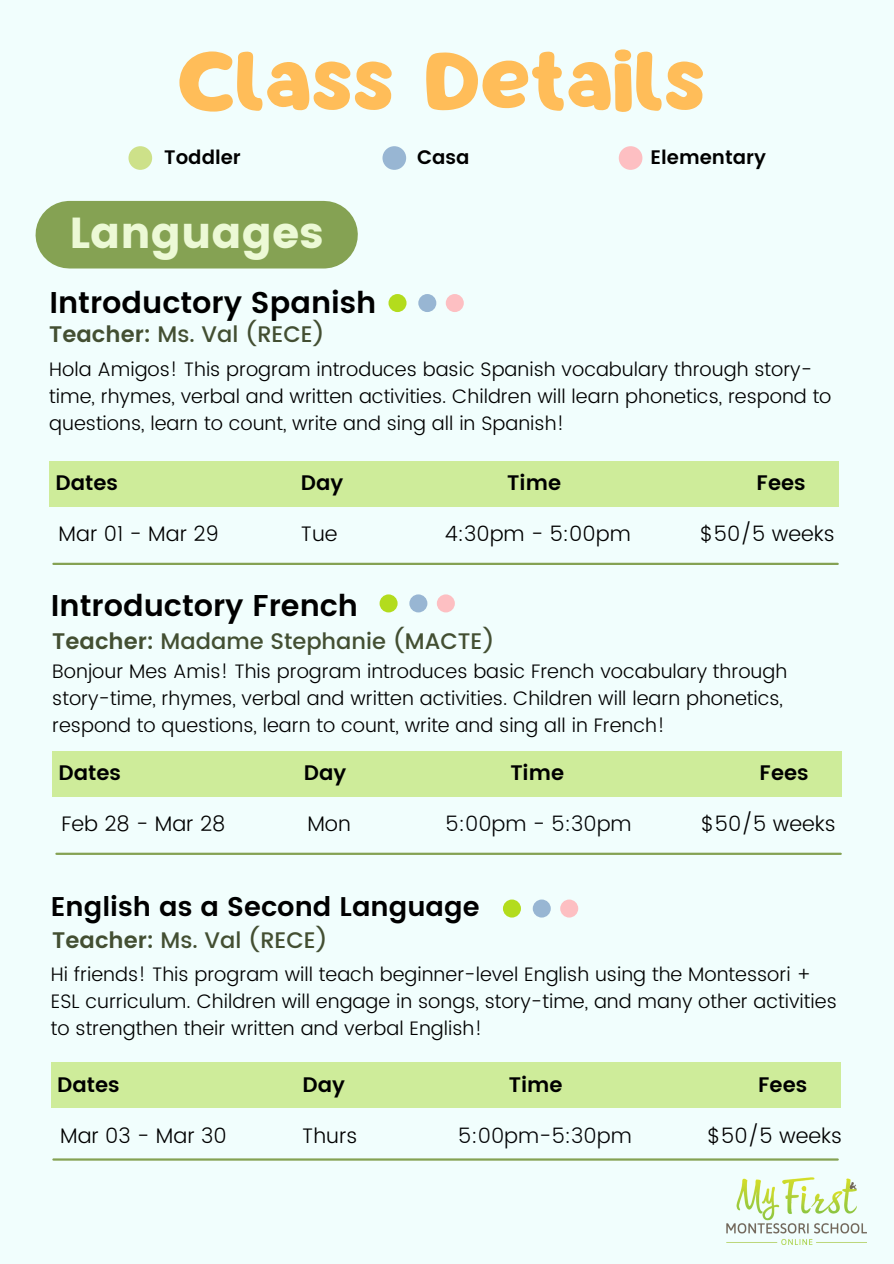
<style>
.page{position:relative;width:894px;height:1264px;background:#fff}
.page>*{position:absolute;margin:0;border:0;box-sizing:border-box;transform-origin:0 0}
.t1{font:75px "Mango";color:#ffbd59}
.t2{font:43.35px "Poppins";color:#ecf9d5}
.t3{font:600 30px "Poppins";color:#000}
.t4{font:600 27px "Poppins";color:#000}
.t5{font:500 22.5px "Poppins";color:#434f32}
.t6{font:300 21px "Poppins";color:#000}
.t7{font:600 21px "Poppins";color:#000}
.t8{font:300 21px "Poppins";color:#040507}
.t9{font:300 19.5px/27px "Poppins";color:#000}
.t10{font:600 19.5px "Poppins";color:#000}
.s1{font-weight:600}
</style>
<div class="page">
<div style="left:0;top:0;width:893px;height:1263px;background:#f1fefd"></div>
<div style="left:69px;top:201px;width:255px;height:67px;background:#85a253"></div>
<div style="left:49px;top:461px;width:789px;height:45px;background:#ceec9a"></div>
<div style="left:128px;top:146px;width:24px;height:24px;background:#cde189;border-radius:50%"></div>
<div style="left:382px;top:146px;width:24px;height:24px;background:#98b6d3;border-radius:50%"></div>
<div style="left:618px;top:146px;width:24px;height:24px;background:#fdbfc2;border-radius:50%"></div>
<div style="left:445px;top:294px;width:18px;height:18px;background:#fdbfc2;border-radius:50%"></div>
<div style="left:418px;top:294px;width:18px;height:18px;background:#98b6d3;border-radius:50%"></div>
<div style="left:388px;top:294px;width:18px;height:18px;background:#b3dc1d;border-radius:50%"></div>
<hr style="left:53px;top:562px;width:784px;height:3px;background:#85a253">
<div style="left:52px;top:751px;width:789px;height:45px;background:#ceec9a"></div>
<hr style="left:56px;top:852px;width:784px;height:3px;background:#85a253">
<div style="left:436px;top:594px;width:18px;height:18px;background:#fdbfc2;border-radius:50%"></div>
<div style="left:409px;top:594px;width:18px;height:18px;background:#98b6d3;border-radius:50%"></div>
<div style="left:379px;top:594px;width:18px;height:18px;background:#b3dc1d;border-radius:50%"></div>
<div style="left:560px;top:899px;width:18px;height:18px;background:#fdbfc2;border-radius:50%"></div>
<div style="left:532px;top:899px;width:18px;height:18px;background:#98b6d3;border-radius:50%"></div>
<div style="left:503px;top:899px;width:18px;height:18px;background:#b3dc1d;border-radius:50%"></div>
<div style="left:51px;top:1062px;width:789px;height:45px;background:#ceec9a"></div>
<hr style="left:53px;top:1158px;width:784px;height:2px;background:#85a253">
<img style="left:726px;top:1177px;width:139px;height:67px">
<p class="t1" style="left:177px;top:48px;width:529px">Class Details</p>
<p class="t10" style="left:164px;top:146px;width:78px">Toddler</p>
<p class="t10" style="left:417px;top:146px;width:54px">Casa</p>
<p class="t10" style="left:650px;top:146px;width:117px">Elementary</p>
<p class="t2" style="left:70px;top:207px;width:255px">Languages</p>
<p class="t3" style="left:49px;top:285px;width:328px">Introductory Spanish</p>
<p class="t5" style="left:49px;top:321px;width:277px"><span class="s1">Teacher:</span> Ms. Val (RECE)</p>
<p class="t9" style="left:49px;top:355px;width:783px">Hola Amigos! This program introduces basic Spanish vocabulary through story&shy;time, rhymes, verbal and written activities. Children will learn phonetics, respond to questions, learn to count, write and sing all in Spanish!</p>
<p class="t7" style="left:56px;top:470px;width:64px">Dates</p>
<p class="t7" style="left:301px;top:470px;width:44px">Day</p>
<p class="t7" style="left:507px;top:470px;width:55px">Time</p>
<p class="t7" style="left:756px;top:470px;width:51px">Fees</p>
<p class="t6" style="left:59px;top:522px;width:162px">Mar 01 - Mar 29</p>
<p class="t6" style="left:301px;top:522px;width:38px">Tue</p>
<p class="t6" style="left:444px;top:522px;width:187px">4:30pm - 5:00pm</p>
<p class="t6" style="left:700px;top:522px;width:136px">$50/5 weeks</p>
<p class="t3" style="left:51px;top:588px;width:309px">Introductory French</p>
<p class="t5" style="left:52px;top:628px;width:443px"><span class="s1">Teacher:</span> Madame Stephanie (MACTE)</p>
<p class="t9" style="left:52px;top:658px;width:736px">Bonjour Mes Amis! This program introduces basic French vocabulary through story-time, rhymes, verbal and written activities. Children will learn phonetics, respond to questions, learn to count, write and sing all in French!</p>
<p class="t7" style="left:59px;top:760px;width:64px">Dates</p>
<p class="t7" style="left:304px;top:760px;width:44px">Day</p>
<p class="t7" style="left:510px;top:760px;width:55px">Time</p>
<p class="t7" style="left:759px;top:760px;width:51px">Fees</p>
<p class="t6" style="left:62px;top:811px;width:165px">Feb 28 - Mar 28</p>
<p class="t6" style="left:307px;top:811px;width:45px">Mon</p>
<p class="t8" style="left:445px;top:811px;width:187px">5:00pm - 5:30pm</p>
<p class="t6" style="left:700px;top:811px;width:136px">$50/5 weeks</p>
<p class="t4" style="left:51px;top:890px;width:430px">English as a Second Language</p>
<p class="t5" style="left:52px;top:926px;width:277px"><span class="s1">Teacher:</span> Ms. Val (RECE)</p>
<p class="t9" style="left:51px;top:961px;width:787px">Hi friends! This program will teach beginner-level English using the Montessori +<br>ESL curriculum. Children will engage in songs, story-time, and many other activities to strengthen their written and verbal English!</p>
<p class="t7" style="left:57px;top:1072px;width:64px">Dates</p>
<p class="t7" style="left:302px;top:1072px;width:44px">Day</p>
<p class="t7" style="left:508px;top:1072px;width:55px">Time</p>
<p class="t7" style="left:758px;top:1072px;width:51px">Fees</p>
<p class="t6" style="left:60px;top:1123px;width:168px">Mar 03 - Mar 30</p>
<p class="t6" style="left:302px;top:1123px;width:56px">Thurs</p>
<p class="t8" style="left:458px;top:1123px;width:175px">5:00pm-5:30pm</p>
<p class="t6" style="left:707px;top:1123px;width:136px">$50/5 weeks</p>
</div>
